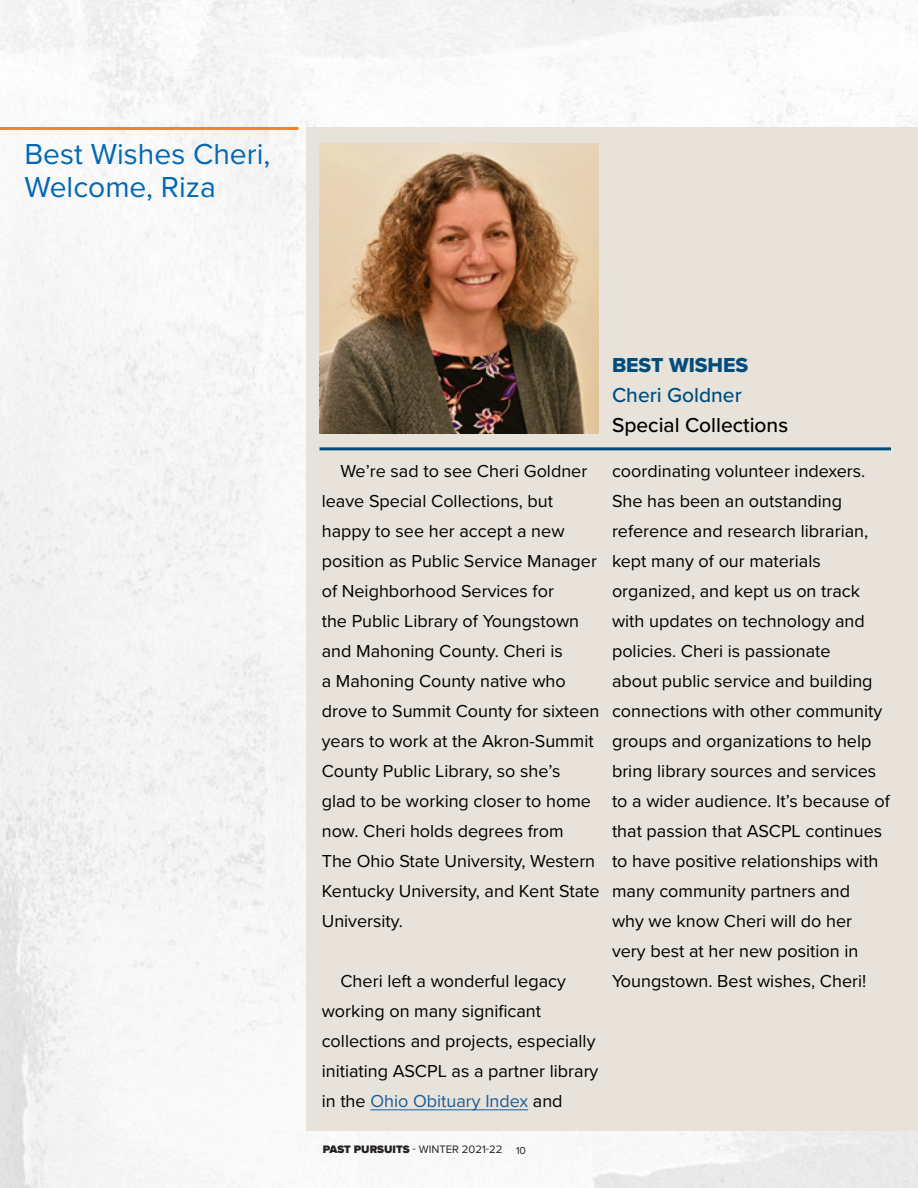
<style>
.page{position:relative;width:918px;height:1188px;background:#fff}
.page>*{position:absolute;margin:0;border:0;box-sizing:border-box;transform-origin:0 0}
.Headline_Text_-_Alig{font:30px/33px "Proxima Nova";color:#0168b3}
.Headline_Text_-_Utop{font:500 21px "Proxima Nova";color:#000}
.Headline_Text_-_Utop-2{font:500 21px "Proxima Nova";color:#004d7d}
.Headline_Text_-_Utop-3{font:21px "Proxima Nova Extrabld";color:#004d7d}
.Body_Text{font:18px/30px "Proxima Nova";color:#000}
.t1{font:11.25px "Proxima Nova";color:#231f20}
.Page_Number{font:10.5px "Proxima Nova";color:#231f20}
.s1{color:#175d9e}
.s2{font-weight:900}
</style>
<div class="page">
<img style="left:0;top:0;width:918px;height:1188px">
<div style="left:306px;top:127px;width:612px;height:1004px;background:#e7e3db"></div>
<hr style="left:0;top:127px;width:298px;height:3px;background:#f58427">
<img style="left:320px;top:144px;width:278px;height:290px">
<hr style="left:370px;top:1109px;width:158px;height:1px;background:#175d9e">
<hr style="left:320px;top:447px;width:571px;height:3px;background:#004d7d">
<p class="Headline_Text_-_Alig" style="left:24px;top:137px;width:247px">Best Wishes Cheri,<br>Welcome, Riza</p>
<p class="Body_Text" style="left:322px;top:455px;width:279px;text-indent:19px">We’re sad to see Cheri Goldner leave Special Collections, but happy to see her accept a new position as Public Service Manager of Neighborhood Services for<br>the Public Library of Youngstown and Mahoning County. Cheri is<br>a Mahoning County native who drove to Summit County for sixteen years to work at the Akron-Summit<br>County Public Library, so she’s<br>glad to be working closer to home now. Cheri holds degrees from<br>The Ohio State University, Western<br>Kentucky University, and Kent State<br>University.</p>
<p class="Body_Text" style="left:322px;top:965px;width:278px;text-indent:19px">Cheri left a wonderful legacy working on many significant collections and projects, especially initiating ASCPL as a partner library in the <span class="s1">Ohio Obituary Index</span> and</p>
<p class="Headline_Text_-_Utop-3" style="left:612px;top:349px;width:138px">BEST WISHES</p>
<p class="Headline_Text_-_Utop-2" style="left:612px;top:379px;width:131px">Cheri Goldner</p>
<p class="Headline_Text_-_Utop" style="left:612px;top:409px;width:178px">Special Collections</p>
<p class="Body_Text" style="left:612px;top:455px;width:279px">coordinating volunteer indexers.<br>She has been an outstanding reference and research librarian, kept many of our materials organized, and kept us on track with updates on technology and policies. Cheri is passionate<br>about public service and building connections with other community groups and organizations to help bring library sources and services to a wider audience. It’s because of that passion that ASCPL continues to have positive relationships with many community partners and<br>why we know Cheri will do her very best at her new position in<br>Youngstown. Best wishes, Cheri!</p>
<p class="t1" style="left:323px;top:1141px;width:181px"><span class="s2">PAST PURSUITS</span> - WINTER 2021-22</p>
<p class="Page_Number" style="left:516px;top:1143px;width:11px">10</p>
</div>
